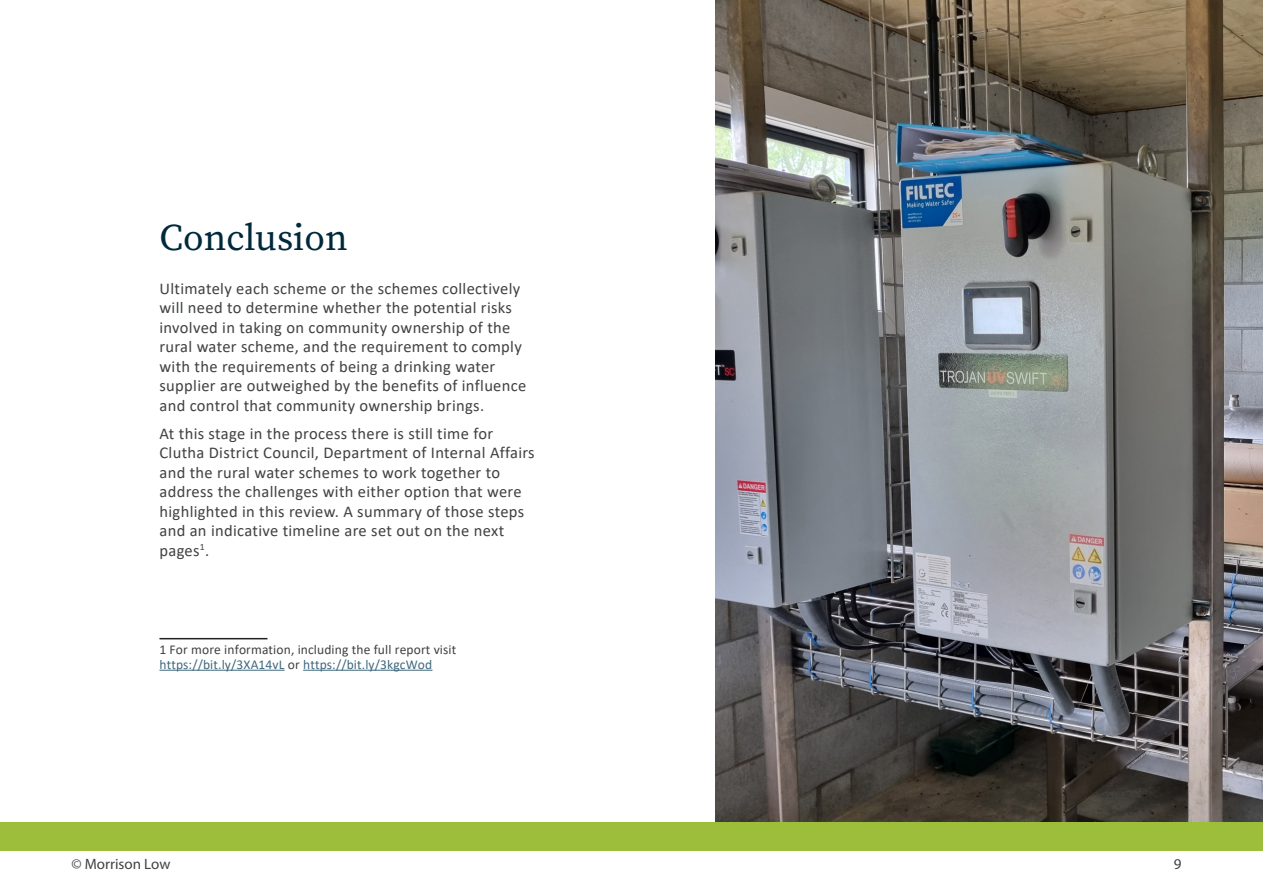
<style>
.page{position:relative;width:1263px;height:893px;background:#fff}
.page>*{position:absolute;margin:0;border:0;box-sizing:border-box;transform-origin:0 0}
.Heading_1{font:37.5px "Source Serif Variable";color:#00293b}
.BodyCopy{font:16.5px/19.5px "Calibri";letter-spacing:.02em;color:#404142}
.t1{font:15px "Myriad Pro";color:#404142}
.Footnotes{font:13.5px/15px "Calibri";letter-spacing:.01em;color:#404142}
.s1{color:#40687e}
</style>
<div class="page">
<img style="left:715px;top:0;width:548px;height:822px">
<div style="left:0;top:822px;width:1263px;height:29px;background:#9dbe3b"></div>
<hr style="left:159px;top:638px;width:108px;height:1px;background:#231f20">
<hr style="left:159px;top:670px;width:126px;height:1px;background:#40687e">
<hr style="left:303px;top:670px;width:129px;height:1px;background:#40687e">
<p class="Heading_1" style="left:159px;top:213px;width:190px">Conclusion</p>
<p class="BodyCopy" style="left:159px;top:278px;width:368px">Ultimately each scheme or the schemes collectively will need to determine whether the potential risks involved in taking on community ownership of the rural water scheme, and the requirement to comply with the requirements of being a drinking water supplier are outweighed by the benefits of influence and control that community ownership brings.</p>
<p class="BodyCopy" style="left:159px;top:423px;width:377px">At this stage in the process there is still time for Clutha District Council, Department of Internal Affairs and the rural water schemes to work together to address the challenges with either option that were highlighted in this review. A summary of those steps and an indicative timeline are set out on the next pages<sup>1</sup>.</p>
<p class="Footnotes" style="left:159px;top:641px;width:298px">1 For more information, including the full report visit <span class="s1">https://bit.ly/3XA14vL</span> or <span class="s1">https://bit.ly/3kgcWod</span></p>
<p class="t1" style="left:71px;top:854px;width:101px">© Morrison Low</p>
<p class="t1" style="left:1174px;top:854px;width:9px">9</p>
</div>
